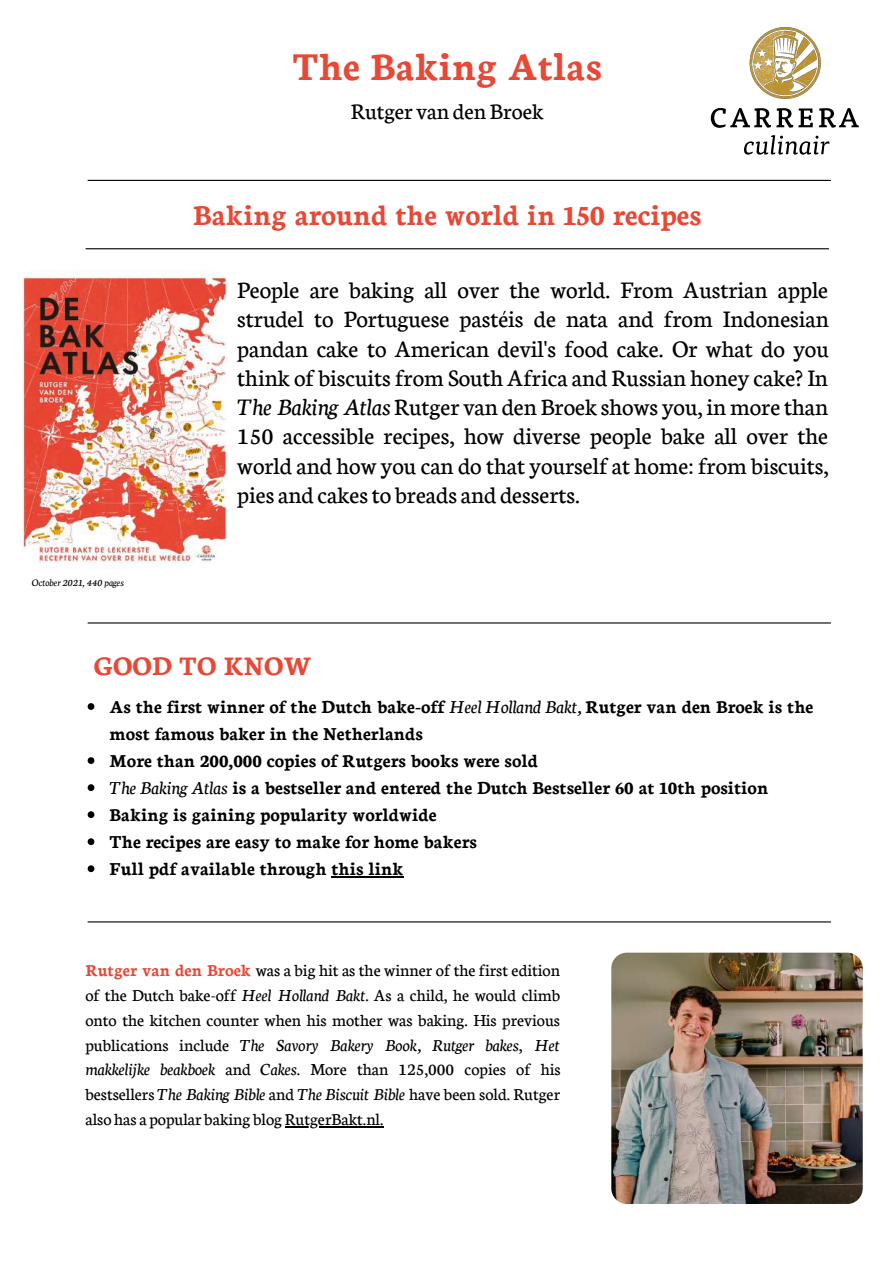
<style>
.page{position:relative;width:894px;height:1264px;background:#fff}
.page>*{position:absolute;margin:0;border:0;box-sizing:border-box;transform-origin:0 0}
.t1{font:700 42px "Neuton";color:#e74936}
.t2{font:700 31.2px "Neuton";color:#e74936}
.t3{font:700 28.5px "Neuton";color:#e74936}
.t4{font:25.35px/29.2px "Neuton";color:#000;text-align:justify}
.t5{font:24px "Neuton";color:#000}
.t6{font:700 19.5px/27px "Neuton";color:#000}
.t7{font:18px/24.8px "Neuton";color:#000;text-align:justify}
.t8{font:italic 10.5px "Neuton";color:#000}
.s1{font-style:italic}
.s2{font-weight:400;font-style:italic}
.s3{font-weight:700;color:#e74936}
</style>
<div class="page">
<hr style="left:88px;top:622px;width:742px;height:1px;background:#000">
<hr style="left:88px;top:921px;width:742px;height:1px;background:#000">
<img style="left:22px;top:269px;width:205px;height:308px;border-radius:16px">
<img style="left:611px;top:952px;width:251px;height:251px;border-radius:16px">
<svg style="left:710px;top:108px;width:148px;height:47px"></svg>
<img style="left:749px;top:27px;width:72px;height:72px">
<svg style="left:88px;top:703px;width:6px;height:7px"></svg>
<svg style="left:88px;top:757px;width:6px;height:7px"></svg>
<svg style="left:88px;top:784px;width:6px;height:7px"></svg>
<svg style="left:88px;top:811px;width:6px;height:7px"></svg>
<svg style="left:88px;top:838px;width:6px;height:7px"></svg>
<svg style="left:88px;top:865px;width:6px;height:7px"></svg>
<hr style="left:331px;top:876px;width:72px;height:1px;background:#000">
<hr style="left:285px;top:1125px;width:98px;height:2px;background:#000">
<hr style="left:86px;top:248px;width:742px;height:1px;background:#000">
<hr style="left:88px;top:180px;width:742px;height:1px;background:#000">
<h1 class="t1" style="left:292px;top:36px;width:310px">The Baking Atlas</h1>
<p class="t5" style="left:351px;top:95px;width:194px">Rutger van den Broek</p>
<p class="t2" style="left:193px;top:193px;width:509px">Baking around the world in 150 recipes</p>
<p class="t8" style="left:32px;top:575px;width:93px">October 2021, 440 pages</p>
<p class="t4" style="left:237px;top:273px;width:593px">People are baking all over the world. From Austrian apple strudel to Portuguese pastéis de nata and from Indonesian pandan cake to American devil's food cake. Or what do you think of biscuits from South Africa and Russian honey cake? In <span class="s1">The Baking Atlas</span> Rutger van den Broek shows you, inmorethan 150 accessible recipes, how diverse people bake all over the world and how you can do that yourself at home: from biscuits, pies and cakesto breads and desserts.</p>
<p class="t3" style="left:94px;top:645px;width:219px">GOOD TO KNOW</p>
<p class="t6" style="left:109px;top:692px;width:705px">As the first winner of the Dutch bake-off <span class="s2">Heel Holland Bakt,</span> Rutger van den Broek is the most famous baker in the Netherlands<br>More than 200,000 copies of Rutgers books were sold<br><span class="s2">The Baking Atlas</span> is a bestseller and entered the Dutch Bestseller 60 at 10th position Baking is gaining popularity worldwide<br>The recipes are easy to make for home bakers<br>Full pdf available through this link</p>
<p class="t7" style="left:85px;top:956px;width:476px"><span class="s3">Rutger van den Broek</span> was a big hit as the winner of the first edition of the Dutch bake-off <span class="s1">Heel Holland Bakt</span>. As a child, he would climb onto the kitchen counter when his mother was baking. His previous publications include <span class="s1">The Savory Bakery Book, Rutger bakes</span>, <span class="s1">Het makkelijke beakboek</span> and <span class="s1">Cakes</span>. More than 125,000 copies of his bestsellers <span class="s1">The Baking Bible</span> and <span class="s1">TheBiscuit Bible</span> have been sold. Rutger also has a popular baking blog RutgerBakt.nl.</p>
</div>
